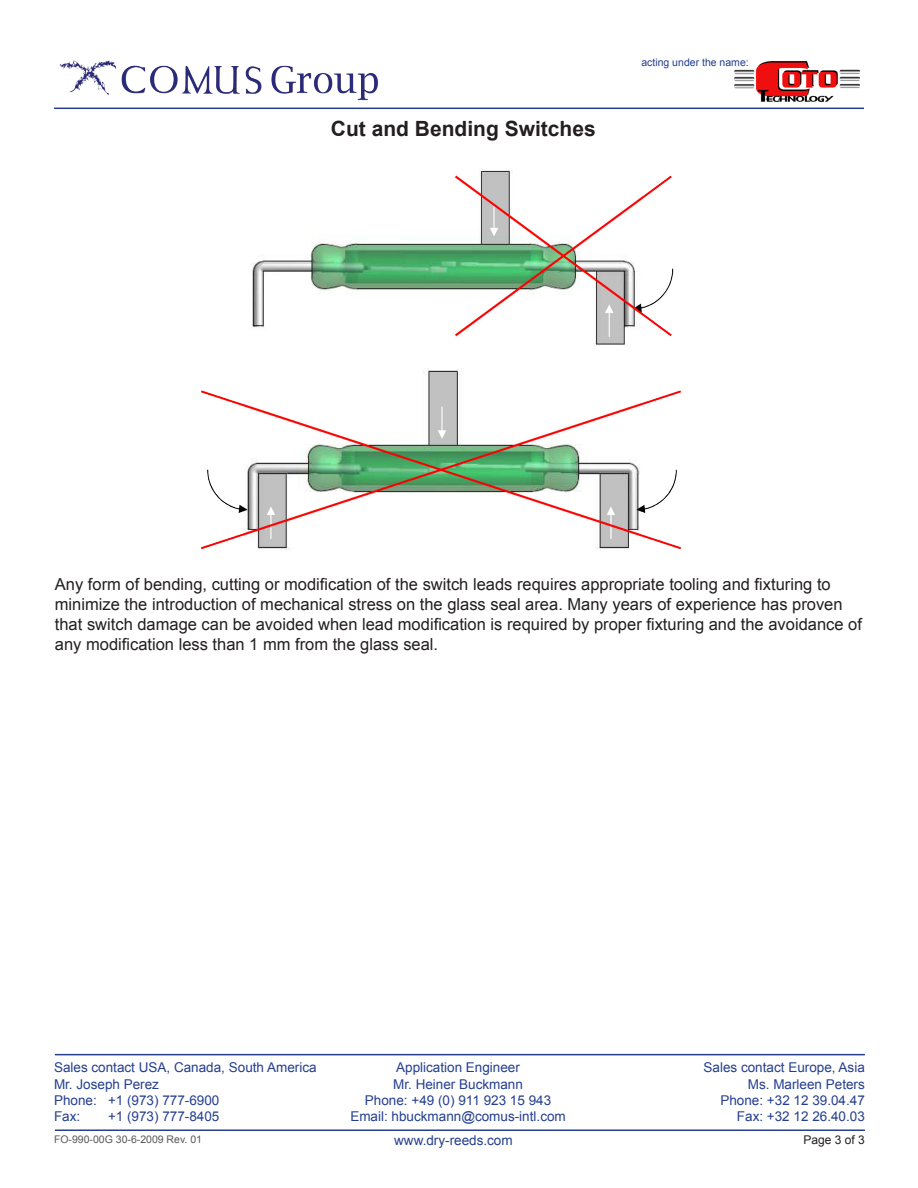
<style>
.page{position:relative;width:918px;height:1188px;background:#fff}
.page>*{position:absolute;margin:0;border:0;box-sizing:border-box;transform-origin:0 0}
.t1{font:700 21px "Arial";color:#231f20}
.t2{font:16.5px/19.8px "Arial";color:#231f20}
.t3{font:13.5px "Arial";color:#253f8e}
.t4{font:12px "Arial";color:#231f20}
.t5{font:10.5px "Arial";color:#57585a}
.t6{font:10.5px "Arial";color:#253f8e}
</style>
<div class="page">
<hr style="left:54px;top:108px;width:810px;height:1px;background:#253f8e">
<img style="left:60px;top:60px;width:318px;height:41px">
<img style="left:734px;top:61px;width:125px;height:41px">
<img style="left:251px;top:169px;width:423px;height:176px">
<img style="left:201px;top:368px;width:480px;height:182px">
<hr style="left:55px;top:1130px;width:810px;height:1px;background:#253f8e">
<hr style="left:55px;top:1054px;width:810px;height:1px;background:#253f8e">
<p class="t1" style="left:331px;top:115px;width:266px">Cut and Bending Switches</p>
<p class="t6" style="left:641px;top:56px;width:109px">acting under the name:</p>
<p class="t2" style="left:55px;top:575px;width:809px">Any form of bending, cutting or modification of the switch leads requires appropriate tooling and fixturing to minimize the introduction of mechanical stress on the glass seal area. Many years of experience has proven that switch damage can be avoided when lead modification is required by proper fixturing and the avoidance of any modification less than 1 mm from the glass seal.</p>
<p class="t3" style="left:54px;top:1059px;width:264px">Sales contact USA, Canada, South America</p>
<p class="t3" style="left:54px;top:1075px;width:107px">Mr. Joseph Perez</p>
<p class="t3" style="left:54px;top:1091px;width:167px">Phone: +1 (973) 777-6900</p>
<p class="t3" style="left:54px;top:1107px;width:28px">Fax:</p>
<p class="t3" style="left:108px;top:1107px;width:113px">+1 (973) 777-8405</p>
<p class="t3" style="left:704px;top:1059px;width:163px">Sales contact Europe, Asia</p>
<p class="t3" style="left:748px;top:1075px;width:119px">Ms. Marleen Peters</p>
<p class="t3" style="left:720px;top:1091px;width:146px">Phone: +32 12 39.04.47</p>
<p class="t3" style="left:737px;top:1107px;width:129px">Fax: +32 12 26.40.03</p>
<p class="t3" style="left:396px;top:1059px;width:125px">Application Engineer</p>
<p class="t3" style="left:393px;top:1075px;width:131px">Mr. Heiner Buckmann</p>
<p class="t3" style="left:365px;top:1091px;width:188px">Phone: +49 (0) 911 923 15 943</p>
<p class="t3" style="left:350px;top:1107px;width:217px">Email: hbuckmann@comus-intl.com</p>
<p class="t3" style="left:394px;top:1131px;width:120px">www.dry-reeds.com</p>
<p class="t5" style="left:54px;top:1132px;width:150px">FO-990-00G 30-6-2009 Rev. 01</p>
<p class="t4" style="left:803px;top:1132px;width:63px">Page 3 of 3</p>
</div>
